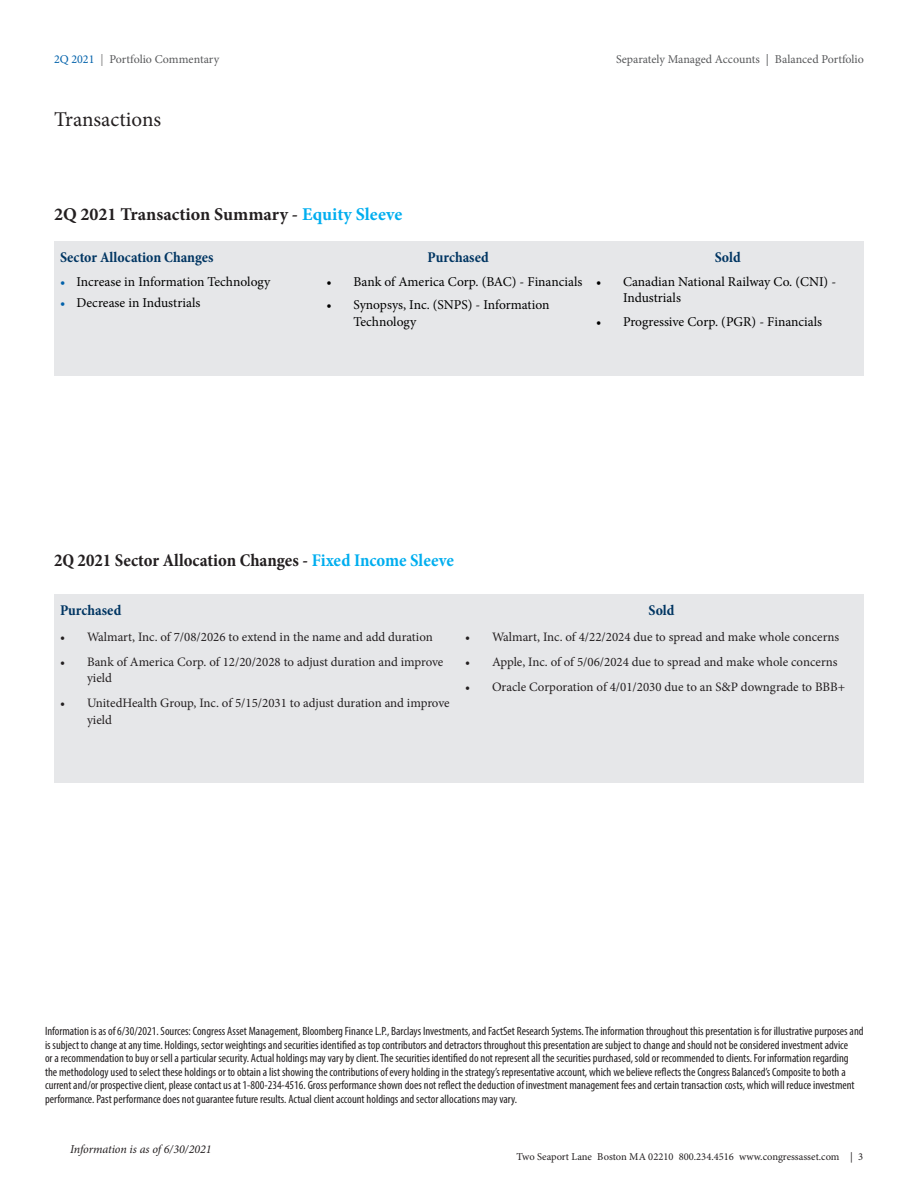
<style>
.page{position:relative;width:918px;height:1188px;background:#fff}
.page>*{position:absolute;margin:0;border:0;box-sizing:border-box;transform-origin:0 0}
.body{font:21px "Minion Pro";color:#231f20}
.body-2{font:700 condensed 18px "Minion Pro";color:#231f20}
.body-3{font:700 18px "Minion Pro";color:#231f20}
.body-4{font:700 condensed 15px "Minion Pro";letter-spacing:.005em;color:#003562}
.t1{font:13.5px/16.2px "Minion Pro";color:#000}
.t2{font:12.9px/16.5px "Minion Pro";letter-spacing:-.005em;color:#231f20}
.body-5{font:condensed 12px/13.5px "Myriad Pro";color:#231f20}
.master_headings{font:12px "Minion Pro";color:#57585a}
.body-6{font:italic 12px "Minion Pro";letter-spacing:-.005em;color:#231f20}
.body-7{font:10.5px "Minion Pro";color:#231f20}
.s1{color:#0161aa}
.s2{color:#787878}
.s3{color:#00aeef}
</style>
<div class="page">
<div style="left:54px;top:241px;width:810px;height:135px;background:#e6e7e9"></div>
<div style="left:54px;top:594px;width:810px;height:189px;background:#e6e7e9"></div>
<p class="master_headings" style="left:54px;top:51px;width:167px"><span class="s1">2Q 2021</span> <span class="s2">|</span> Portfolio Commentary</p>
<p class="master_headings" style="left:616px;top:51px;width:249px">Separately Managed Accounts | Balanced Portfolio</p>
<p class="body" style="left:54px;top:105px;width:109px">Transactions</p>
<p class="body-3" style="left:54px;top:202px;width:350px">2Q 2021 Transaction Summary - <span class="s3">Equity Sleeve</span></p>
<p class="body-4" style="left:60px;top:247px;width:155px">Sector Allocation Changes</p>
<p class="body-4" style="left:428px;top:247px;width:63px">Purchased</p>
<p class="body-4" style="left:715px;top:247px;width:28px">Sold</p>
<p class="t1" style="left:60px;top:273px;width:212px"><span class="s1">•</span> Increase in Information Technology</p>
<p class="t1" style="left:60px;top:294px;width:142px"><span class="s1">•</span> Decrease in Industrials</p>
<p class="t1" style="left:327px;top:273px;width:257px">• Bank of America Corp. (BAC) - Financials</p>
<p class="t1" style="left:354px;top:297px;width:197px;text-indent:-27px">• Synopsys, Inc. (SNPS) - Information<br>Technology</p>
<p class="t1" style="left:623px;top:273px;width:215px;text-indent:-27px">• Canadian National Railway Co. (CNI) -<br>Industrials</p>
<p class="t1" style="left:596px;top:314px;width:228px">• Progressive Corp. (PGR) - Financials</p>
<p class="body-2" style="left:54px;top:548px;width:401px">2Q 2021 Sector Allocation Changes - <span class="s3">Fixed Income Sleeve</span></p>
<p class="body-4" style="left:60px;top:600px;width:63px">Purchased</p>
<p class="body-4" style="left:648px;top:600px;width:28px">Sold</p>
<p class="t2" style="left:60px;top:629px;width:374px">• Walmart, Inc. of 7/08/2026 to extend in the name and add duration</p>
<p class="t2" style="left:87px;top:653px;width:358px;text-indent:-27px">• Bank of America Corp. of 12/20/2028 to adjust duration and improve yield</p>
<p class="t2" style="left:87px;top:695px;width:364px;text-indent:-27px">• UnitedHealth Group, Inc. of 5/15/2031 to adjust duration and improve yield</p>
<p class="t2" style="left:465px;top:629px;width:376px">• Walmart, Inc. of 4/22/2024 due to spread and make whole concerns</p>
<p class="t2" style="left:465px;top:653px;width:374px">• Apple, Inc. of of 5/06/2024 due to spread and make whole concerns</p>
<p class="t2" style="left:465px;top:678px;width:382px">• Oracle Corporation of 4/01/2030 due to an S&amp;P downgrade to BBB+</p>
<p class="body-5" style="left:45px;top:1024px;width:820px">Information is as of 6/30/2021. Sources: Congress Asset Management, Bloomberg Finance L.P., Barclays Investments, and FactSet Research Systems. The information throughout this presentation is for illustrative purposes and is subject to change at any time. Holdings, sector weightings and securities identified as top contributors and detractors throughout this presentation are subject to change and should not be considered investment advice<br>or a recommendation to buy or sell a particular security. Actual holdings may vary by client. The securities identified do not represent all the securities purchased, sold or recommended to clients. For information regarding the methodology used to select these holdings or to obtain a list showing the contributions of every holding in the strategy’s representative account, which we believe reflects the Congress Balanced’s Composite to both a current and/or prospective client, please contact us at 1-800-234-4516. Gross performance shown does not reflect the deduction of investment management fees and certain transaction costs, which will reduce investment performance. Past performance does not guarantee future results. Actual client account holdings and sector allocations may vary.</p>
<p class="body-6" style="left:70px;top:1141px;width:143px">Information is as of 6/30/2021</p>
<p class="body-7" style="left:517px;top:1149px;width:348px">Two Seaport Lane Boston MA 02210 800.234.4516 www.congressasset.com | 3</p>
</div>
